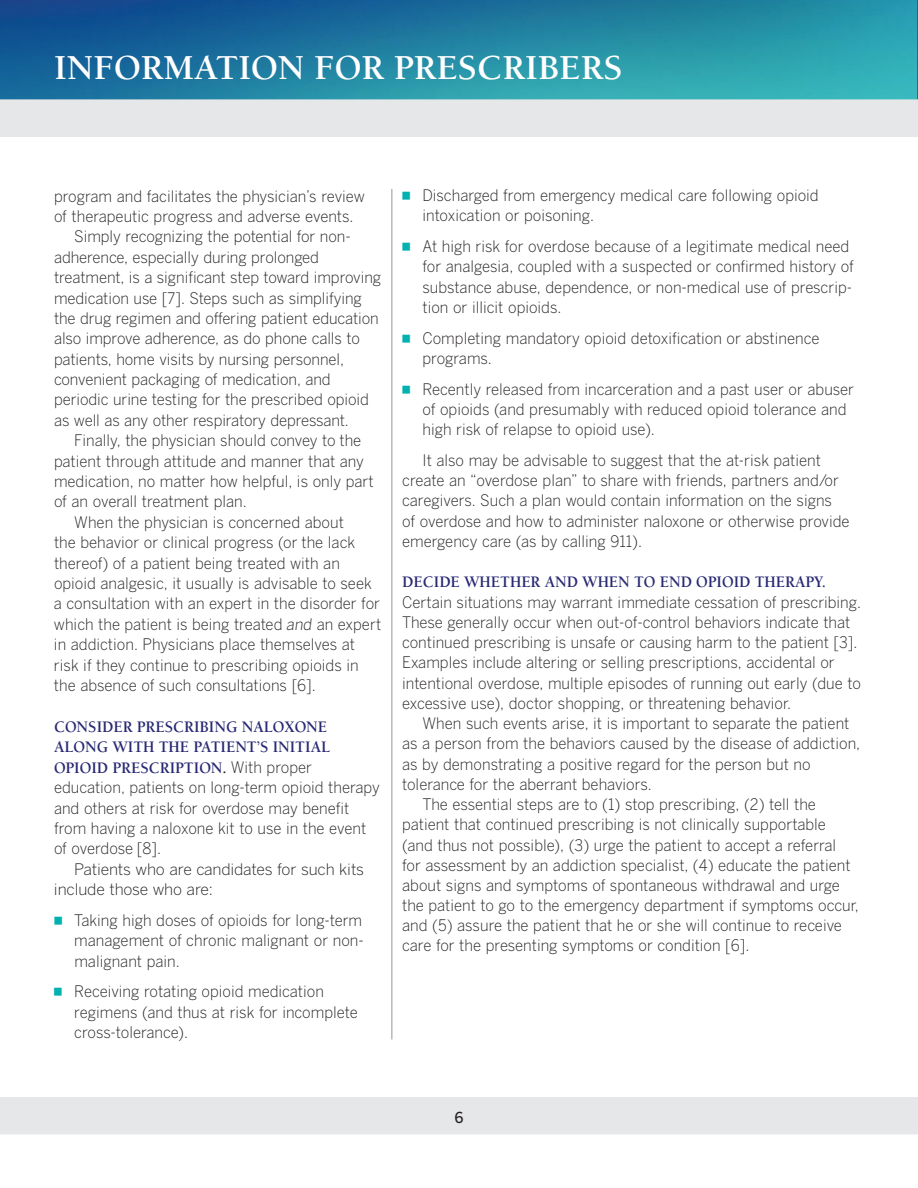
<style>
.page{position:relative;width:918px;height:1188px;background:#fff}
.page>*{position:absolute;margin:0;border:0;box-sizing:border-box;transform-origin:0 0}
.t1{font:700 36px "Berkeley";color:#fff}
.t2{font:700 16.5px/20.4px "Berkeley";color:#282973;scale:.95 1}
.t3{font:300 15.75px/20.4px "Benton Gothic";color:#231f20;scale:.95 1}
.t4{font:300 15.75px/20.2px "Benton Gothic";color:#231f20}
.s1{font-style:italic}
.s2{color:#231f20}
.s3{font-family:"Benton Gothic";font-weight:300;font-size:15.75px;color:#231f20}
.s4{font-family:"Universal Newswith Comm Pi";font-weight:400;color:#00b1b0}
</style>
<div class="page">
<hr style="left:392px;top:189px;width:1px;height:851px;background:#939598">
<svg style="left:0;top:0;width:918px;height:100px;background:#2282a3"></svg>
<div style="left:0;top:100px;width:918px;height:37px;background:#e6e7e9"></div>
<div style="left:0;top:1097px;width:918px;height:37px;background:#e6e7e9"></div>
<h1 class="t1" style="left:54px;top:48px;width:570px">INFORMATION FOR PRESCRIBERS</h1>
<p class="t3" style="left:54px;top:185px;width:329px">program and facilitates the physician’s review of therapeutic progress and adverse events.</p>
<p class="t3" style="left:54px;top:226px;width:346px;text-indent:20px">Simply recognizing the potential for non&shy;adherence, especially during prolonged treatment, is a significant step toward improving medication use [7]. Steps such as simplifying the drug regimen and offering patient education also improve adherence, as do phone calls to patients, home visits by nursing personnel, convenient packaging of medication, and periodic urine testing for the prescribed opioid as well as any other respiratory depressant.</p>
<p class="t3" style="left:54px;top:430px;width:338px;text-indent:20px">Finally, the physician should convey to the patient through attitude and manner that any medication, no matter how helpful, is only part of an overall treatment plan.</p>
<p class="t3" style="left:54px;top:512px;width:346px;text-indent:20px">When the physician is concerned about<br>the behavior or clinical progress (or the lack thereof) of a patient being treated with an opioid analgesic, it usually is advisable to seek a consultation with an expert in the disorder for which the patient is being treated <span class="s1">and</span> an expert in addiction. Physicians place themselves at risk if they continue to prescribing opioids in the absence of such consultations [6].</p>
<p class="t2" style="left:54px;top:717px;width:292px">CONSIDER PRESCRIBING NALOXONE<br>ALONG WITH THE PATIENT’S INITIAL<br>OPIOID PRESCRIPTION<span class="s2">.</span> <span class="s3">With proper</span></p>
<p class="t3" style="left:54px;top:777px;width:344px">education, patients on long-term opioid therapy and others at risk for overdose may benefit from having a naloxone kit to use in the event of overdose [8].</p>
<p class="t4" style="left:54px;top:859px;width:312px;text-indent:20px">Patients who are candidates for such kits include those who are:</p>
<p class="t3" style="left:54px;top:910px;width:326px"><span class="s4">n</span> Taking high doses of opioids for long-term</p>
<p class="t3" style="left:74px;top:930px;width:306px">management of chronic malignant or non-</p>
<p class="t3" style="left:74px;top:950px;width:112px">malignant pain.</p>
<p class="t3" style="left:54px;top:981px;width:286px"><span class="s4">n</span> Receiving rotating opioid medication</p>
<p class="t3" style="left:74px;top:1002px;width:300px">regimens (and thus at risk for incomplete</p>
<p class="t3" style="left:74px;top:1022px;width:121px">cross-tolerance).</p>
<p class="t3" style="left:422px;top:185px;width:419px;text-indent:-20px"><span class="s4">n</span> Discharged from emergency medical care following opioid intoxication or poisoning.</p>
<p class="t3" style="left:402px;top:236px;width:472px"><span class="s4">n</span> At high risk for overdose because of a legitimate medical need</p>
<p class="t3" style="left:422px;top:256px;width:456px">for analgesia, coupled with a suspected or confirmed history of</p>
<p class="t3" style="left:422px;top:276px;width:454px">substance abuse, dependence, or non-medical use of prescrip-</p>
<p class="t3" style="left:422px;top:297px;width:148px">tion or illicit opioids.</p>
<p class="t3" style="left:422px;top:327px;width:419px;text-indent:-20px"><span class="s4">n</span> Completing mandatory opioid detoxification or abstinence programs.</p>
<p class="t3" style="left:402px;top:378px;width:477px"><span class="s4">n</span> Recently released from incarceration and a past user or abuser</p>
<p class="t3" style="left:422px;top:399px;width:448px">of opioids (and presumably with reduced opioid tolerance and</p>
<p class="t3" style="left:422px;top:419px;width:246px">high risk of relapse to opioid use).</p>
<p class="t3" style="left:402px;top:450px;width:473px;text-indent:20px">It also may be advisable to suggest that the at-risk patient create an “overdose plan” to share with friends, partners and/or caregivers. Such a plan would contain information on the signs<br>of overdose and how to administer naloxone or otherwise provide emergency care (as by calling 911).</p>
<p class="t2" style="left:402px;top:572px;width:448px">DECIDE WHETHER AND WHEN TO END OPIOID THERAPY.</p>
<p class="t3" style="left:402px;top:592px;width:485px">Certain situations may warrant immediate cessation of prescribing.<br>These generally occur when out-of-control behaviors indicate that continued prescribing is unsafe or causing harm to the patient [3].<br>Examples include altering or selling prescriptions, accidental or intentional overdose, multiple episodes of running out early (due to excessive use), doctor shopping, or threatening behavior.</p>
<p class="t3" style="left:402px;top:713px;width:484px;text-indent:20px">When such events arise, it is important to separate the patient as a person from the behaviors caused by the disease of addiction, as by demonstrating a positive regard for the person but no tolerance for the aberrant behaviors.</p>
<p class="t3" style="left:402px;top:794px;width:482px;text-indent:20px">The essential steps are to (1) stop prescribing, (2) tell the patient that continued prescribing is not clinically supportable (and thus not possible), (3) urge the patient to accept a referral for assessment by an addiction specialist, (4) educate the patient about signs and symptoms of spontaneous withdrawal and urge the patient to go to the emergency department if symptoms occur, and (5) assure the patient that he or she will continue to receive care for the presenting symptoms or condition [6].</p>
</div>
